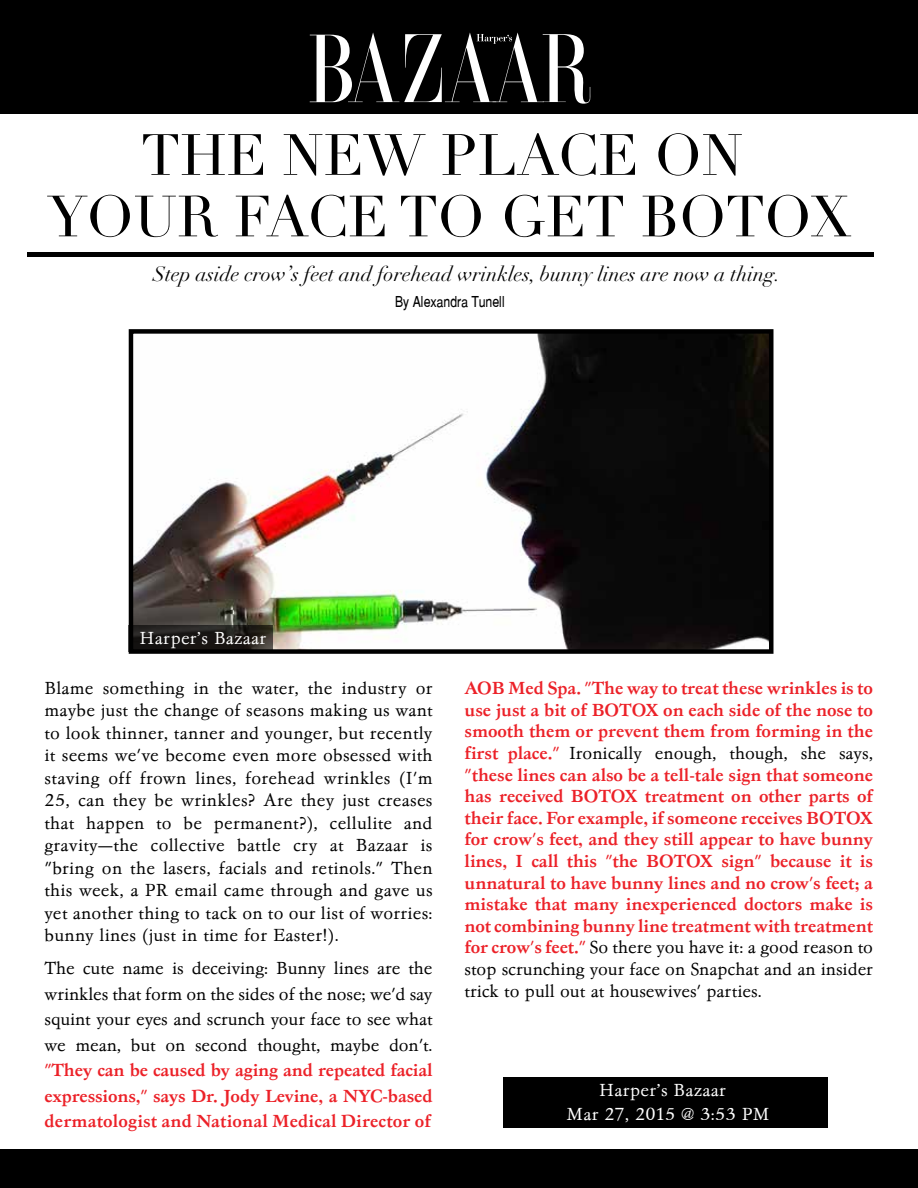
<style>
.page{position:relative;width:918px;height:1188px;background:#fff}
.page>*{position:absolute;margin:0;border:0;box-sizing:border-box;transform-origin:0 0}
.t1{font:57px/61.5px "Didot LT Std";color:#000;text-align:center}
.t2{font:italic 20.55px "Didot LT Std";color:#000}
.t3{font:18px/22.5px "Garamond No 4 Cyr TCY Ligh";color:#000;text-align:justify}
.t4{font:500 18px/21.6px "Garamond No 4 Cyr TCY";color:#ec2128;text-align:justify}
.t5{font:18px/24px "Garamond No 4 Cyr TCY Ligh";letter-spacing:.015em;color:#fff;text-align:center}
.t6{font:15px "Switzerland Narrow Plain";color:#000}
.s1{font-family:"Garamond No 4 Cyr TCY";font-weight:500;color:#ec2128}
</style>
<div class="page">
<div style="left:0;top:0;width:918px;height:114px;background:#000"></div>
<svg style="left:310px;top:32px;width:280px;height:72px"></svg>
<hr style="left:27px;top:252px;width:846px;height:4px;background:#000">
<img style="left:134px;top:334px;width:635px;height:315px">
<div style="left:129px;top:329px;width:645px;height:325px;border:4px solid #000"></div>
<svg style="left:129px;top:625px;width:144px;height:27px;background:#1c1917"></svg>
<div style="left:0;top:1149px;width:918px;height:39px;background:#000"></div>
<div style="left:503px;top:1077px;width:325px;height:51px;background:#000"></div>
<h1 class="t1" style="left:47px;top:126px;width:807px">THE NEW PLACE ON<br>YOUR FACE TO GET BOTOX</h1>
<p class="t2" style="left:153px;top:262px;width:629px">Step aside crow’s feet and forehead wrinkles, bunny lines are now a thing.</p>
<p class="t6" style="left:395px;top:292px;width:111px">By Alexandra Tunell</p>
<p class="t5" style="left:140px;top:627px;width:128px">Harper’s Bazaar</p>
<p class="t3" style="left:45px;top:677px;width:390px">Blame something in the water, the industry or maybe just the change of seasons making us want to look thinner, tanner and younger, but recently it seems we've become even more obsessed with staving off frown lines, forehead wrinkles (I'm 25, can they be wrinkles? Are they just creases that happen to be permanent?), cellulite and gravity—the collective battle cry at Bazaar is "bring on the lasers, facials and retinols." Then this week, a PR email came through and gave us yet another thing to tack on to our list of worries: bunny lines (just in time for Easter!).</p>
<p class="t4" style="left:465px;top:678px;width:410px">AOB Med Spa. "The way to treat these wrinkles is to use just a bit of BOTOX on each side of the nose to smooth them or prevent them from forming in the</p>
<p class="t3" style="left:465px;top:742px;width:410px"><span class="s1">first place."</span> Ironically enough, though, she says,</p>
<p class="t4" style="left:465px;top:764px;width:410px">"these lines can also be a tell-tale sign that someone has received BOTOX treatment on other parts of their face. For example, if someone receives BOTOX for crow's feet, and they still appear to have bunny lines, I call this "the BOTOX sign" because it is unnatural to have bunny lines and no crow's feet; a mistake that many inexperienced doctors make is not combining bunny line treatment with treatment</p>
<p class="t3" style="left:465px;top:937px;width:410px;line-height:21.6px"><span class="s1">for crow's feet."</span> So there you have it: a good reason to stop scrunching your face on Snapchat and an insider trick to pull out at housewives' parties.</p>
<p class="t3" style="left:45px;top:956px;width:390px;line-height:25.5px">The cute name is deceiving: Bunny lines are the wrinkles that form on the sides of the nose; we'd say squint your eyes and scrunch your face to see what we mean, but on second thought, maybe don't.</p>
<p class="t4" style="left:45px;top:1058px;width:390px;line-height:25.5px">"They can be caused by aging and repeated facial expressions," says Dr. Jody Levine, a NYC-based dermatologist and National Medical Director of</p>
<p class="t5" style="left:567px;top:1078px;width:204px">Harper’s Bazaar<br>Mar 27, 2015 @ 3:53 PM</p>
</div>
